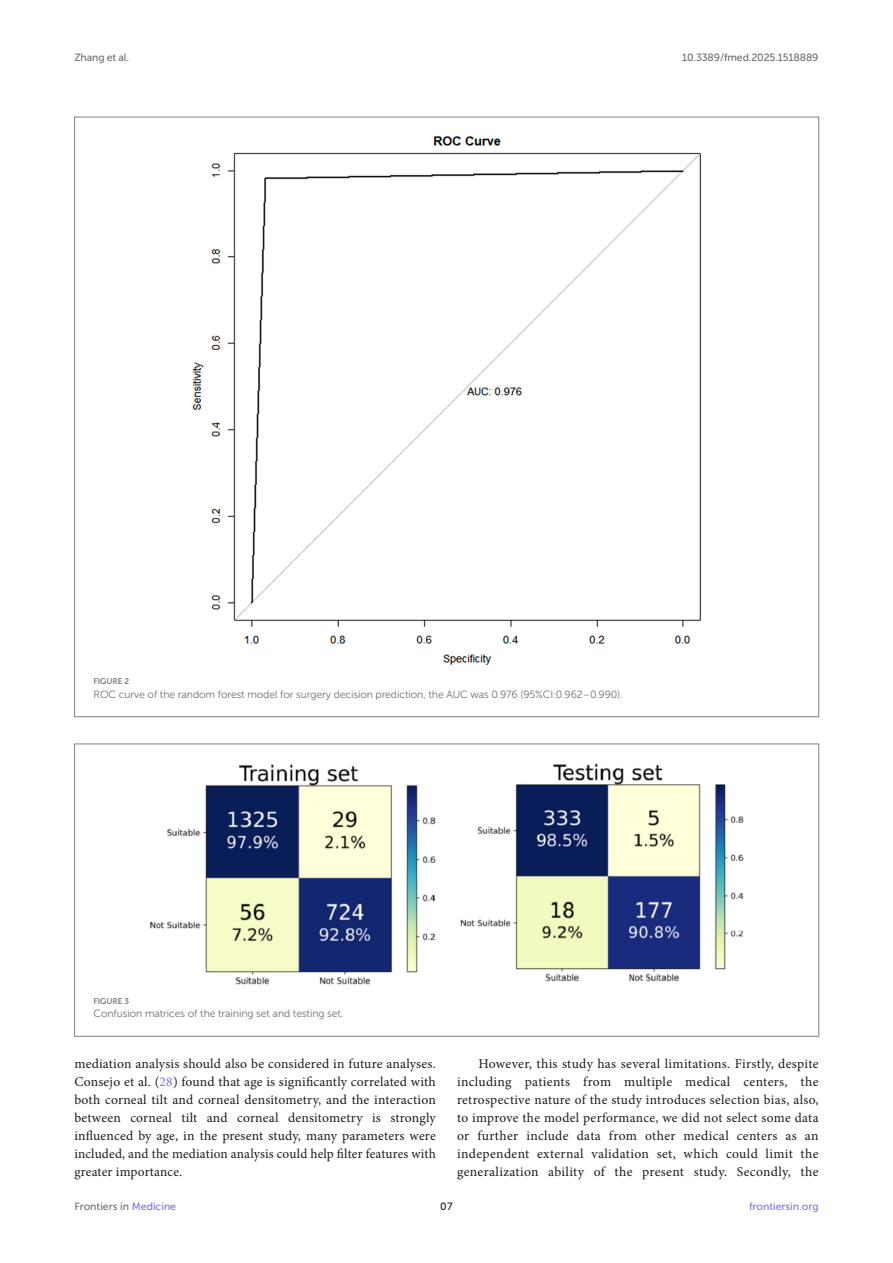
<style>
.page{position:relative;width:893px;height:1263px;background:#fff}
.page>*{position:absolute;margin:0;border:0;box-sizing:border-box;transform-origin:0 0}
.TEXT{font:13.5px/18px "Minion Pro";letter-spacing:.015em;color:#1b1c1b;text-align:justify}
.FIG_LEG{font:10.5px "Museo Sans 300";letter-spacing:-.01em;color:#706f70}
.t1{font:10.5px "Museo Sans 500";letter-spacing:-.015em;color:#706f70}
.t2{font:10.5px "Museo Sans 500";color:#856df0}
.t3{font:10.5px "Museo Sans 500";color:#1b1c1b}
.FIG_HD{font:8.25px "Museo Sans 700";letter-spacing:-.01em;color:#7e7f7f}
.s1{color:#856df0}
</style>
<div class="page">
<img style="left:192px;top:136px;width:509px;height:529px">
<img style="left:149px;top:763px;width:595px;height:222px">
<p class="t1" style="left:74px;top:51px;width:56px">Zhang et al.</p>
<p class="t1" style="left:682px;top:51px;width:138px">10.3389/fmed.2025.1518889</p>
<p class="FIG_HD" style="left:94px;top:677px;width:37px">FIGURE 2</p>
<p class="FIG_LEG" style="left:94px;top:688px;width:531px">ROC curve of the random forest model for surgery decision prediction, the AUC was 0.976 (95%CI:0.962–0.990).</p>
<p class="FIG_HD" style="left:94px;top:996px;width:37px">FIGURE 3</p>
<p class="FIG_LEG" style="left:94px;top:1008px;width:251px">Confusion matrices of the training set and testing set.</p>
<p class="TEXT" style="left:74px;top:1055px;width:363px">mediation analysis should also be considered in future analyses.<br>Consejo et al. (<span class="s1">28</span>) found that age is significantly correlated with both corneal tilt and corneal densitometry, and the interaction between corneal tilt and corneal densitometry is strongly influenced by age, in the present study, many parameters were included, and the mediation analysis could help filter features with greater importance.</p>
<p class="TEXT" style="left:457px;top:1055px;width:363px;text-indent:21px">However, this study has several limitations. Firstly, despite including patients from multiple medical centers, the retrospective nature of the study introduces selection bias, also, to improve the model performance, we did not select some data or further include data from other medical centers as an independent external validation set, which could limit the generalization ability of the present study. Secondly, the</p>
<p class="t1" style="left:74px;top:1200px;width:103px">Frontiers in <span class="s1">Medicine</span></p>
<p class="t3" style="left:440px;top:1200px;width:14px">07</p>
<p class="t2" style="left:749px;top:1200px;width:71px">frontiersin.org</p>
</div>
